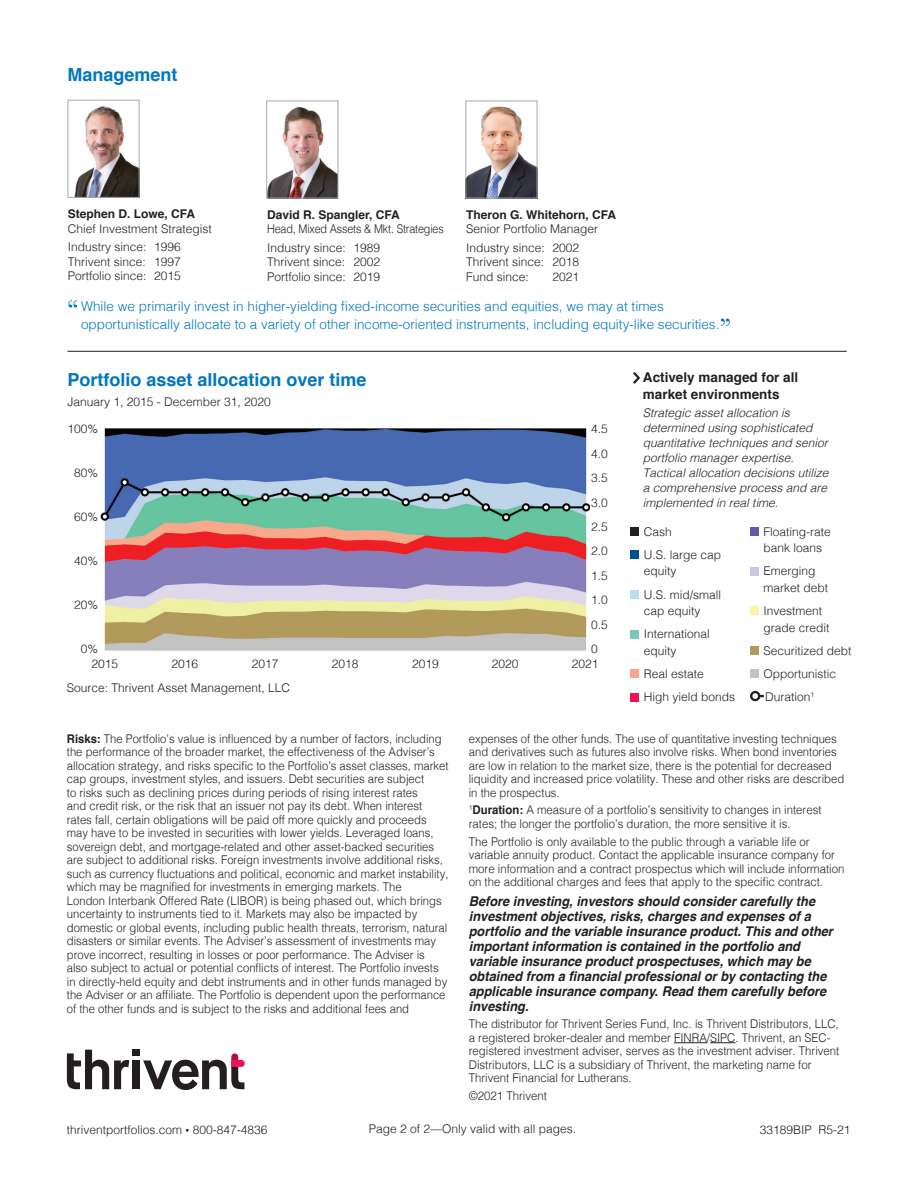
<style>
.page{position:relative;width:918px;height:1188px;background:#fff}
.page>*{position:absolute;margin:0;border:0;box-sizing:border-box;transform-origin:0 0}
.t1{font:700 18px "Helvetica";color:#0077bf}
.t2{font:italic 700 13.5px/15px "Helvetica";color:#231f20;scale:.95 1}
.t3{font:300 13.5px/18px "Helvetica";color:#0077bf}
.t4{font:700 13.5px/16.5px "Helvetica";color:#231f20}
.t5{font:300 12px/13.5px "Helvetica";color:#231f20;scale:.94 1}
.t6{font:300 12px/13.5px "Helvetica";color:#231f20;scale:.95 1}
.t7{font:300 12px/24.5px "Helvetica";color:#231f20}
.t8{font:italic 300 12px/15px "Helvetica";color:#231f20}
.t9{font:700 12px "Helvetica";color:#231f20}
.t10{font:300 12px/18.8px "Helvetica";color:#231f20;scale:.9 1}
.s1{font-weight:700}
.s2{font-size:7.5px}
</style>
<div class="page">
<svg style="left:67px;top:1050px;width:62px;height:39px"></svg>
<div style="left:133px;top:1060px;width:7px;height:29px;background:#231f20"></div>
<div style="left:133px;top:1050px;width:7px;height:6px;background:#231f20"></div>
<svg style="left:143px;top:1053px;width:102px;height:37px"></svg>
<svg style="left:68px;top:300px;width:9px;height:8px"></svg>
<svg style="left:721px;top:319px;width:9px;height:7px"></svg>
<hr style="left:68px;top:351px;width:779px;height:1px;background:#231f20">
<svg style="left:633px;top:372px;width:7px;height:12px"></svg>
<div style="left:630px;top:527px;width:9px;height:9px;background:#231f20"></div>
<div style="left:630px;top:551px;width:9px;height:8px;background:#004d91"></div>
<div style="left:630px;top:590px;width:9px;height:9px;background:#bcdcf3"></div>
<div style="left:630px;top:630px;width:9px;height:8px;background:#79cabc"></div>
<div style="left:630px;top:670px;width:9px;height:8px;background:#f7a693"></div>
<div style="left:630px;top:693px;width:9px;height:8px;background:#ed1255"></div>
<div style="left:750px;top:527px;width:8px;height:9px;background:#645ba7"></div>
<div style="left:750px;top:567px;width:8px;height:8px;background:#c9c7e3"></div>
<div style="left:750px;top:607px;width:8px;height:8px;background:#faf5a4"></div>
<div style="left:750px;top:647px;width:8px;height:8px;background:#b19a5d"></div>
<div style="left:750px;top:670px;width:8px;height:8px;background:#c2c3c6"></div>
<div style="left:750px;top:691px;width:10px;height:10px;border:2px solid #231f20;border-radius:50%"></div>
<img style="left:101px;top:429px;width:489px;height:222px">
<hr style="left:674px;top:1042px;width:33px;height:1px;background:#231f20">
<svg style="left:710px;top:1042px;width:25px;height:1px"></svg>
<img style="left:268px;top:107px;width:68px;height:90px">
<div style="left:266px;top:101px;width:72px;height:98px;border:1px solid #a8a9ad"></div>
<img style="left:74px;top:105px;width:64px;height:91px">
<div style="left:68px;top:100px;width:72px;height:98px;border:1px solid #a8a9ad"></div>
<img style="left:467px;top:106px;width:68px;height:91px">
<div style="left:465px;top:101px;width:72px;height:98px;border:1px solid #a8a9ad"></div>
<h1 class="t1" style="left:68px;top:60px;width:112px">Management</h1>
<p class="t9" style="left:68px;top:204px;width:129px">Stephen D. Lowe, CFA</p>
<p class="t7" style="left:68px;top:218px;width:146px;line-height:18.8px">Chief Investment Strategist<br>Industry since: 1996</p>
<p class="t7" style="left:68px;top:253px;width:115px;line-height:14.4px">Thrivent since: 1997<br>Portfolio since: 2015</p>
<p class="t9" style="left:267px;top:205px;width:134px">David R. Spangler, CFA</p>
<p class="t10" style="left:267px;top:219px;width:198px">Head, Mixed Assets &amp; Mkt. Strategies<br>Industry since: 1989</p>
<p class="t7" style="left:267px;top:254px;width:115px;line-height:14.4px">Thrivent since: 2002<br>Portfolio since: 2019</p>
<p class="t9" style="left:466px;top:205px;width:151px">Theron G. Whitehorn, CFA</p>
<p class="t7" style="left:466px;top:219px;width:134px;line-height:18.8px">Senior Portfolio Manager<br>Industry since: 2002</p>
<p class="t7" style="left:466px;top:254px;width:115px;line-height:14.4px">Thrivent since: 2018<br>Fund since:</p>
<p class="t7" style="left:553px;top:263px;width:28px">2021</p>
<p class="t3" style="left:81px;top:296px;width:640px">While we primarily invest in higher-yielding fixed-income securities and equities, we may at times opportunistically allocate to a variety of other income-oriented instruments, including equity-like securities.</p>
<h1 class="t1" style="left:68px;top:365px;width:301px">Portfolio asset allocation over time</h1>
<p class="t7" style="left:68px;top:389px;width:205px">January 1, 2015 - December 31, 2020</p>
<p class="t7" style="left:68px;top:416px;width:32px">100%</p>
<p class="t7" style="left:74px;top:460px;width:26px">80%</p>
<p class="t7" style="left:74px;top:504px;width:26px">60%</p>
<p class="t7" style="left:74px;top:548px;width:26px">40%</p>
<p class="t7" style="left:74px;top:592px;width:26px">20%</p>
<p class="t7" style="left:81px;top:636px;width:19px">0%</p>
<p class="t7" style="left:591px;top:416px;width:18px;text-align:justify">4.5<br>4.0<br>3.5<br>3.0<br>2.5<br>2.0<br>1.5<br>1.0<br>0.5<br>0</p>
<p class="t7" style="left:91px;top:651px;width:28px">2015</p>
<p class="t7" style="left:172px;top:651px;width:28px">2016</p>
<p class="t7" style="left:252px;top:651px;width:28px">2017</p>
<p class="t7" style="left:332px;top:651px;width:28px">2018</p>
<p class="t7" style="left:412px;top:651px;width:28px">2019</p>
<p class="t7" style="left:492px;top:651px;width:28px">2020</p>
<p class="t7" style="left:572px;top:651px;width:28px">2021</p>
<p class="t7" style="left:67px;top:674px;width:225px">Source: Thrivent Asset Management, LLC</p>
<p class="t4" style="left:643px;top:369px;width:157px">Actively managed for all market environments</p>
<p class="t8" style="left:643px;top:405px;width:187px">Strategic asset allocation is determined using sophisticated quantitative techniques and senior portfolio manager expertise.<br>Tactical allocation decisions utilize a comprehensive process and are implemented in real time.</p>
<p class="t7" style="left:644px;top:519px;width:79px;line-height:23.2px">Cash<br>U.S. large cap</p>
<p class="t7" style="left:644px;top:559px;width:79px;line-height:23.2px">equity<br>U.S. mid/small</p>
<p class="t7" style="left:644px;top:598px;width:68px;line-height:23.2px">cap equity<br>International</p>
<p class="t7" style="left:644px;top:638px;width:93px;line-height:23.2px">equity<br>Real estate<br>High yield bonds</p>
<p class="t7" style="left:764px;top:522px;width:69px;line-height:16.5px">Floating-rate bank loans</p>
<p class="t7" style="left:764px;top:562px;width:66px;line-height:16.5px">Emerging market debt</p>
<p class="t7" style="left:764px;top:602px;width:68px;line-height:16.5px">Investment grade credit</p>
<p class="t7" style="left:764px;top:638px;width:90px;line-height:23.2px">Securitized debt<br>Opportunistic<br>Duration<sup>1</sup></p>
<p class="t5" style="left:67px;top:731px;width:408px"><span class="s1">Risks:</span> The Portfolio’s value is influenced by a number of factors, including the performance of the broader market, the effectiveness of the Adviser’s allocation strategy, and risks specific to the Portfolio’s asset classes, market cap groups, investment styles, and issuers. Debt securities are subject<br>to risks such as declining prices during periods of rising interest rates<br>and credit risk, or the risk that an issuer not pay its debt. When interest rates fall, certain obligations will be paid off more quickly and proceeds may have to be invested in securities with lower yields. Leveraged loans, sovereign debt, and mortgage-related and other asset-backed securities are subject to additional risks. Foreign investments involve additional risks, such as currency fluctuations and political, economic and market instability, which may be magnified for investments in emerging markets. The<br>London Interbank Offered Rate (LIBOR) is being phased out, which brings uncertainty to instruments tied to it. Markets may also be impacted by domestic or global events, including public health threats, terrorism, natural disasters or similar events. The Adviser’s assessment of investments may prove incorrect, resulting in losses or poor performance. The Adviser is<br>also subject to actual or potential conflicts of interest. The Portfolio invests in directly-held equity and debt instruments and in other funds managed by the Adviser or an affiliate. The Portfolio is dependent upon the performance of the other funds and is subject to the risks and additional fees and</p>
<p class="t5" style="left:469px;top:731px;width:401px">expenses of the other funds. The use of quantitative investing techniques and derivatives such as futures also involve risks. When bond inventories are low in relation to the market size, there is the potential for decreased liquidity and increased price volatility. These and other risks are described in the prospectus.</p>
<p class="t6" style="left:469px;top:803px;width:373px"><sup>1</sup><span class="s1">Duration:</span> A measure of a portfolio’s sensitivity to changes in interest rates; the longer the portfolio’s duration, the more sensitive it is.</p>
<p class="t6" style="left:469px;top:834px;width:397px">The Portfolio is only available to the public through a variable life or variable annuity product. Contact the applicable insurance company for more information and a contract prospectus which will include information on the additional charges and fees that apply to the specific contract.</p>
<p class="t2" style="left:469px;top:893px;width:385px">Before investing, investors should consider carefully the investment objectives, risks, charges and expenses of a portfolio and the variable insurance product. This and other important information is contained in the portfolio and variable insurance product prospectuses, which may be obtained from a financial professional or by contacting the applicable insurance company. Read them carefully before investing.</p>
<p class="t6" style="left:469px;top:1017px;width:392px">The distributor for Thrivent Series Fund, Inc. is Thrivent Distributors, LLC, a registered broker-dealer and member FINRA/SIPC. Thrivent, an SEC&shy;registered investment adviser, serves as the investment adviser. Thrivent Distributors, LLC is a subsidiary of Thrivent, the marketing name for Thrivent Financial for Lutherans.</p>
<p class="t6" style="left:469px;top:1088px;width:84px">©2021 Thrivent</p>
<p class="t7" style="left:67px;top:1117px;width:202px">thriventportfolios.com <span class="s2">•</span> 800-847-4836</p>
<p class="t7" style="left:369px;top:1116px;width:209px">Page 2 of 2—Only valid with all pages.</p>
<p class="t7" style="left:760px;top:1117px;width:92px">33189BIP R5-21</p>
</div>
